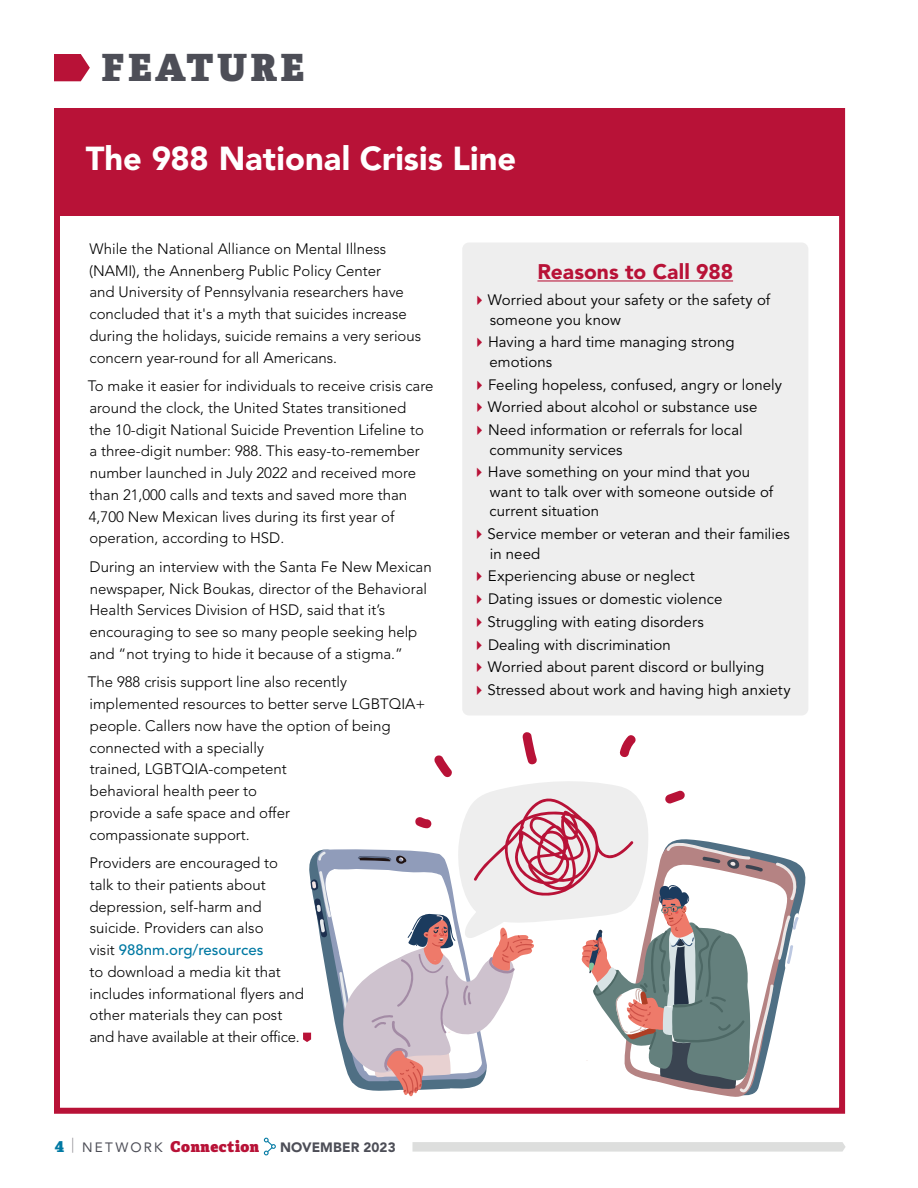
<style>
.page{position:relative;width:918px;height:1188px;background:#fff}
.page>*{position:absolute;margin:0;border:0;box-sizing:border-box;transform-origin:0 0}
.t1{font:800 37.5px "Adelle";letter-spacing:.1em;color:#4d4e57}
.t2{font:900 33px "Avenir LT Std";color:#fff}
.t3{font:900 21px "Avenir LT Std";letter-spacing:.005em;color:#b81237}
.t4{font:300 15px/21.8px "Avenir LT Std";color:#000}
.t5{font:15px/19.5px "Avenir LT Std";letter-spacing:.005em;color:#000}
.t6{font:800 15px "Adelle";letter-spacing:.035em;color:#b81237}
.t7{font:900 13.5px "Avenir LT Std";letter-spacing:.01em;color:#4d4e57}
.s1{font-weight:500;color:#0079a3}
.s2{color:#0079a3}
.s3{font-family:"Avenir LT Std";font-weight:300;color:#949197}
.s4{font-family:"Avenir LT Std";font-weight:400;font-size:13.5px;color:#4d4e57}
.s5{color:#b81237}
</style>
<div class="page">
<svg style="left:264px;top:1138px;width:12px;height:17px"></svg>
<svg style="left:412px;top:1142px;width:434px;height:10px;background:#dedfde"></svg>
<svg style="left:54px;top:54px;width:36px;height:27px"></svg>
<div style="left:54px;top:108px;width:791px;height:1006px;border:6px solid #b81237"></div>
<div style="left:60px;top:108px;width:783px;height:108px;background:#b81237"></div>
<div style="left:462px;top:242px;width:346px;height:474px;background:#eee;border-radius:7px"></div>
<hr style="left:537px;top:280px;width:196px;height:1px;background:#b81237">
<svg style="left:799px;top:864px;width:7px;height:48px"></svg>
<svg style="left:303px;top:732px;width:496px;height:365px"></svg>
<h1 class="t1" style="left:102px;top:43px;width:204px">FEATURE</h1>
<h2 class="t2" style="left:86px;top:138px;width:432px">The 988 National Crisis Line</h2>
<p class="t4" style="left:89px;top:238px;width:334px">While the National Alliance on Mental Illness (NAMI), the Annenberg Public Policy Center<br>and University of Pennsylvania researchers have concluded that it's a myth that suicides increase during the holidays, suicide remains a very serious concern year-round for all Americans.</p>
<p class="t4" style="left:88px;top:375px;width:347px">To make it easier for individuals to receive crisis care around the clock, the United States transitioned<br>the 10-digit National Suicide Prevention Lifeline to a three-digit number: 988. This easy-to-remember number launched in July 2022 and received more than 21,000 calls and texts and saved more than 4,700 New Mexican lives during its first year of operation, according to HSD.</p>
<p class="t4" style="left:89px;top:556px;width:344px">During an interview with the Santa Fe New Mexican newspaper, Nick Boukas, director of the Behavioral Health Services Division of HSD, said that it’s encouraging to see so many people seeking help and “not trying to hide it because of a stigma.”</p>
<p class="t4" style="left:88px;top:671px;width:339px">The 988 crisis support line also recently implemented resources to better serve LGBTQIA+ people. Callers now have the option of being connected with a specially<br>trained, LGBTQIA-competent<br>behavioral health peer to<br>provide a safe space and offer<br>compassionate support.</p>
<p class="t4" style="left:89px;top:852px;width:216px">Providers are encouraged to talk to their patients about depression, self-harm and suicide. Providers can also<br>visit <span class="s1">988nm.org/resources<br></span>to download a media kit that includes informational flyers and other materials they can post and have available at their office.</p>
<p class="t6" style="left:54px;top:1136px;width:206px"><span class="s2">4</span> <span class="s3">|</span> <span class="s4">NET WORK</span> Connection</p>
<p class="t7" style="left:280px;top:1139px;width:117px">NOVEMBER 2023</p>
<h3 class="t3" style="left:537px;top:259px;width:197px">Reasons to Call 988</h3>
<p class="t5" style="left:490px;top:291px;width:282px;text-indent:-18px"><span class="s5">✔</span>Worried about your safety or the safety of someone you know</p>
<p class="t5" style="left:489px;top:333px;width:247px;text-indent:-18px"><span class="s5">✔</span>Having a hard time managing strong emotions</p>
<p class="t5" style="left:472px;top:375px;width:312px"><span class="s5">✔</span>Feeling hopeless, confused, angry or lonely</p>
<p class="t5" style="left:472px;top:398px;width:287px"><span class="s5">✔</span>Worried about alcohol or substance use</p>
<p class="t5" style="left:489px;top:421px;width:255px;text-indent:-18px"><span class="s5">✔</span>Need information or referrals for local community services</p>
<p class="t5" style="left:489px;top:463px;width:285px;text-indent:-18px"><span class="s5">✔</span>Have something on your mind that you want to talk over with someone outside of current situation</p>
<p class="t5" style="left:490px;top:525px;width:302px;text-indent:-18px"><span class="s5">✔</span>Service member or veteran and their families in need</p>
<p class="t5" style="left:472px;top:567px;width:225px"><span class="s5">✔</span>Experiencing abuse or neglect</p>
<p class="t5" style="left:472px;top:590px;width:252px"><span class="s5">✔</span>Dating issues or domestic violence</p>
<p class="t5" style="left:472px;top:612px;width:234px"><span class="s5">✔</span>Struggling with eating disorders</p>
<p class="t5" style="left:472px;top:635px;width:201px"><span class="s5">✔</span>Dealing with discrimination</p>
<p class="t5" style="left:472px;top:658px;width:294px"><span class="s5">✔</span>Worried about parent discord or bullying</p>
<p class="t5" style="left:472px;top:681px;width:320px"><span class="s5">✔</span>Stressed about work and having high anxiety</p>
</div>
